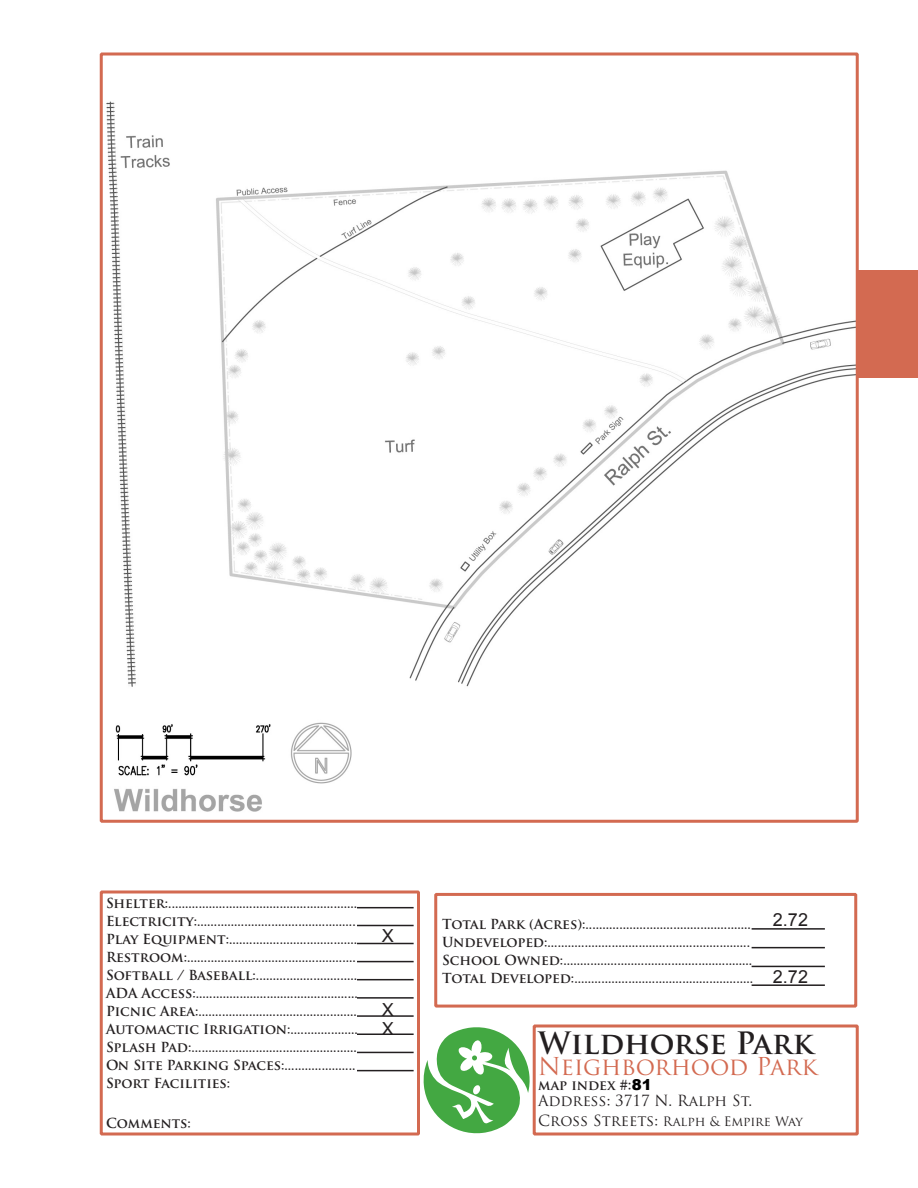
<style>
.page{position:relative;width:918px;height:1188px;background:#fff}
.page>*{position:absolute;margin:0;border:0;box-sizing:border-box;transform-origin:0 0}
.t1{font:700 30px "Trajan Pro";letter-spacing:-.01em;color:#231f20}
.t2{font:24px "Trajan Pro";color:#d36a51}
.t3{font:18px "Arial";color:#231f20}
.t4{font:15px "Trajan Pro";color:#231f20}
.t5{font:700 13.5px/18px "Trajan Pro";color:#231f20}
.t6{font:12.75px "Trajan Pro";color:#231f20}
.s1{font-size:15px}
.s2{font-family:"Arial";font-weight:900;font-size:15px;color:#000}
</style>
<div class="page">
<div style="left:100px;top:890px;width:320px;height:246px;border:3px solid #d36a51"></div>
<div style="left:434px;top:893px;width:423px;height:115px;border:3px solid #d36a51"></div>
<div style="left:533px;top:1024px;width:326px;height:112px;border:3px solid #d36a51"></div>
<div style="left:857px;top:270px;width:61px;height:108px;background:#d36a51"></div>
<img style="left:106px;top:101px;width:749px;height:711px">
<div style="left:100px;top:52px;width:759px;height:771px;border:3px solid #d36a51"></div>
<hr style="left:357px;top:907px;width:57px;height:1px;background:#231f20">
<hr style="left:357px;top:925px;width:57px;height:1px;background:#231f20">
<hr style="left:357px;top:943px;width:57px;height:1px;background:#231f20">
<hr style="left:752px;top:928px;width:73px;height:2px;background:#231f20">
<hr style="left:752px;top:947px;width:73px;height:1px;background:#231f20">
<hr style="left:752px;top:966px;width:73px;height:1px;background:#231f20">
<hr style="left:752px;top:984px;width:73px;height:2px;background:#231f20">
<hr style="left:357px;top:961px;width:57px;height:1px;background:#231f20">
<hr style="left:357px;top:979px;width:57px;height:1px;background:#231f20">
<hr style="left:357px;top:997px;width:57px;height:2px;background:#231f20">
<hr style="left:357px;top:1015px;width:57px;height:2px;background:#231f20">
<hr style="left:357px;top:1034px;width:57px;height:1px;background:#231f20">
<hr style="left:357px;top:1052px;width:57px;height:1px;background:#231f20">
<hr style="left:357px;top:1070px;width:57px;height:1px;background:#231f20">
<svg style="left:419px;top:1025px;width:111px;height:111px"></svg>
<p class="t5" style="left:106px;top:894px;width:253px">Shelter:........................................................<br>Electricity:...............................................<br>Play Equipment:......................................<br>Restroom:..................................................<br>Softball / Baseball:..............................<br>ADA Access:................................................<br>Picnic Area:...............................................<br>Automactic Irrigation:....................<br>Splash Pad:.................................................<br>On Site Parking Spaces:.....................<br>Sport Facilities:</p>
<p class="t5" style="left:106px;top:1115px;width:86px">Comments:</p>
<p class="t3" style="left:382px;top:924px;width:14px">X</p>
<p class="t3" style="left:382px;top:998px;width:14px">X</p>
<p class="t3" style="left:382px;top:1016px;width:14px">X</p>
<p class="t5" style="left:442px;top:916px;width:313px">Total Park (Acres):.................................................<br>Undeveloped:............................................................<br>School Owned:........................................................<br>Total Developed:.....................................................</p>
<p class="t3" style="left:773px;top:908px;width:37px">2.72</p>
<p class="t3" style="left:773px;top:964px;width:37px">2.72</p>
<p class="t1" style="left:538px;top:1024px;width:277px">Wildhorse Park</p>
<p class="t2" style="left:538px;top:1051px;width:281px">Neighborhood Park</p>
<p class="t5" style="left:538px;top:1076px;width:115px">map index #<span class="s1">:</span><span class="s2">81</span></p>
<p class="t4" style="left:538px;top:1091px;width:215px">Address: 3717 N. Ralph St.</p>
<p class="t6" style="left:538px;top:1113px;width:266px"><span class="s1">Cross Streets:</span> Ralph &amp; Empire Way</p>
</div>
